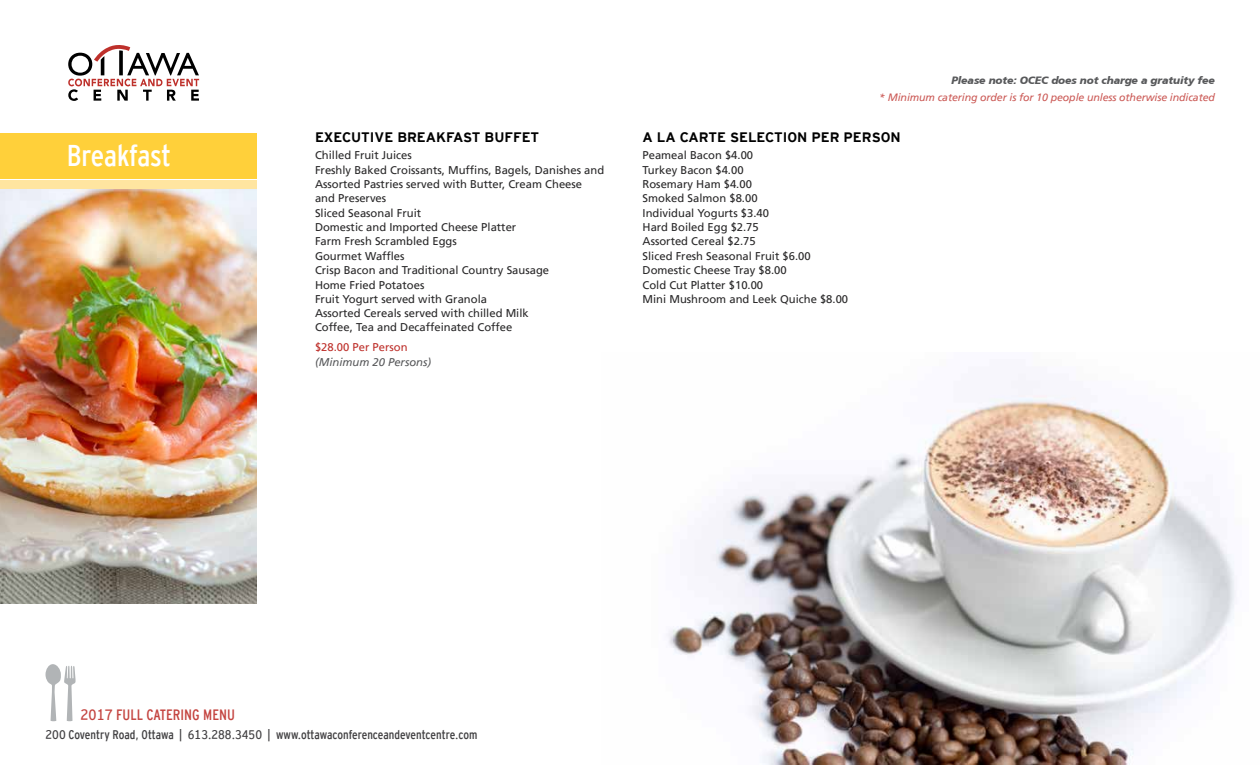
<style>
.page{position:relative;width:1260px;height:765px;background:#fff}
.page>*{position:absolute;margin:0;border:0;box-sizing:border-box;transform-origin:0 0}
.t1{font:30px "Interstate Cond Mono";letter-spacing:-.01em;color:#fff}
.t2{font:15px "Interstate Cond Mono";color:#c44440}
.t3{font:700 13.75px "Interstate Mono";color:#000}
.t4{font:12.5px "Interstate Cond Mono";color:#414042}
.t5{font:11.25px/14.4px "Frutiger LT";color:#292829}
.t6{font:italic 11.25px "Frutiger LT";color:#58595b}
.t7{font:11.25px "Frutiger LT";color:#be302b}
.t8{font:italic 10.62px "Frutiger LT";letter-spacing:-.01em;color:#cb5955}
.t9{font:italic 900 10.62px "Frutiger CE";letter-spacing:-.01em;color:#58595b}
</style>
<div class="page">
<svg style="left:68px;top:45px;width:131px;height:56px"></svg>
<svg style="left:46px;top:664px;width:30px;height:57px"></svg>
<img style="left:667px;top:374px;width:569px;height:391px">
<img style="left:0;top:188px;width:256px;height:415px">
<div style="left:0;top:133px;width:256px;height:45px;background:#ffd03a"></div>
<div style="left:0;top:180px;width:256px;height:8px;background:#ffe5a0"></div>
<h1 class="t1" style="left:67px;top:139px;width:106px">Breakfast</h1>
<p class="t3" style="left:315px;top:130px;width:226px">EXECUTIVE BREAKFAST BUFFET</p>
<p class="t5" style="left:315px;top:148px;width:291px">Chilled Fruit Juices<br>Freshly Baked Croissants, Muffins, Bagels, Danishes and<br>Assorted Pastries served with Butter, Cream Cheese and Preserves<br>Sliced Seasonal Fruit<br>Domestic and Imported Cheese Platter<br>Farm Fresh Scrambled Eggs<br>Gourmet Waffles<br>Crisp Bacon and Traditional Country Sausage<br>Home Fried Potatoes<br>Fruit Yogurt served with Granola<br>Assorted Cereals served with chilled Milk<br>Coffee, Tea and Decaffeinated Coffee</p>
<p class="t7" style="left:315px;top:341px;width:94px">$28.00 Per Person</p>
<p class="t6" style="left:315px;top:355px;width:118px">(Minimum 20 Persons)</p>
<p class="t9" style="left:952px;top:73px;width:265px">Please note: OCEC does not charge a gratuity fee</p>
<p class="t8" style="left:879px;top:91px;width:337px">* Minimum catering order is for 10 people unless otherwise indicated</p>
<p class="t3" style="left:643px;top:130px;width:260px">A LA CARTE SELECTION PER PERSON</p>
<p class="t5" style="left:643px;top:148px;width:207px">Peameal Bacon $4.00<br>Turkey Bacon $4.00<br>Rosemary Ham $4.00<br>Smoked Salmon $8.00<br>Individual Yogurts $3.40<br>Hard Boiled Egg $2.75<br>Assorted Cereal $2.75<br>Sliced Fresh Seasonal Fruit $6.00<br>Domestic Cheese Tray $8.00<br>Cold Cut Platter $10.00<br>Mini Mushroom and Leek Quiche $8.00</p>
<h2 class="t2" style="left:81px;top:706px;width:156px">2017 FULL CATERING MENU</h2>
<p class="t4" style="left:46px;top:727px;width:433px">200 Coventry Road, Ottawa | 613.288.3450 | www.ottawaconferenceandeventcentre.com</p>
</div>
